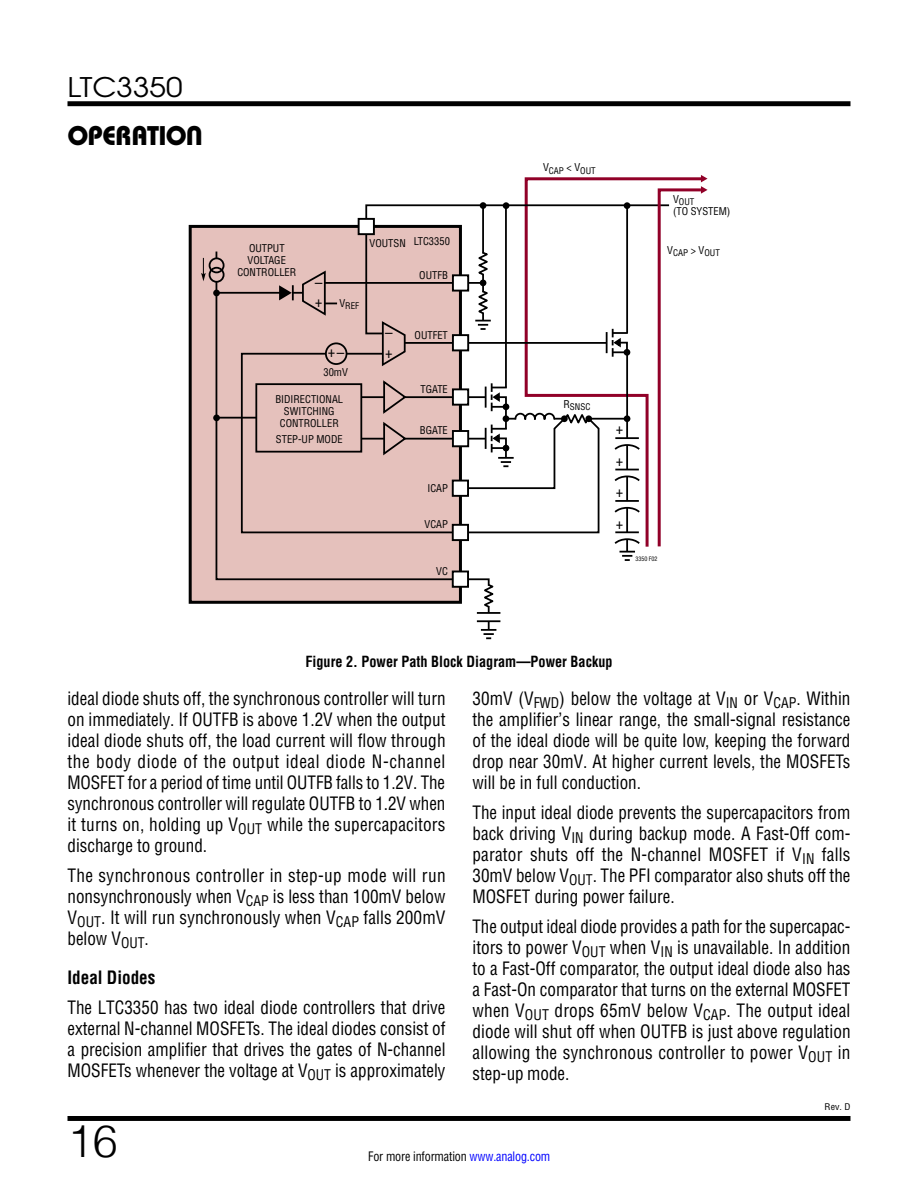
<style>
.page{position:relative;width:918px;height:1188px;background:#fff}
.page>*{position:absolute;margin:0;border:0;box-sizing:border-box;transform-origin:0 0}
.t1{font:300 45px "Helvetica";color:#000}
.t2{font:27px "Linear Bauhaus";letter-spacing:-.02em;color:#000}
.t3{font:27px "Avant Garde";color:#000;scale:1.1 1}
.t4{font:18px/21px "Linear Helv Cond";color:#000;text-align:justify;scale:.95 1}
.t5{font:18px/21px "Linear Helv Cond";color:#000;text-align:justify;scale:.94 1}
.t6{font:18px/21px "Linear Helv Cond";color:#000;text-align:justify;scale:.96 1}
.t7{font:700 18px "Linear Helv Cond";color:#000;scale:.95 1}
.t8{font:700 15px "Linear Helv Cond";color:#000;scale:.95 1}
.t9{font:15px/31.3px "Linear Helv Cond";color:#000;text-align:justify}
.t10{font:12.75px "Linear Helv Cond";letter-spacing:-.01em;color:#000;scale:.95 1}
.t11{font:10.5px/12px "Linear Helv Cond";color:#000;text-align:center}
.t12{font:9px "Linear Helv Cond";color:#000}
.t13{font:9px "Linear Helv Cond";color:#000;scale:1.1 1}
.t14{font:6px "Linear Helv Cond";color:#000}
.s1{color:#00f}
</style>
<div class="page">
<div style="left:68px;top:101px;width:782px;height:5px;background:#000"></div>
<div style="left:68px;top:1116px;width:782px;height:5px;background:#000"></div>
<div style="left:190px;top:226px;width:270px;height:376px;background:#e5c1bc"></div>
<svg style="left:215px;top:251px;width:275px;height:380px"></svg>
<hr style="left:218px;top:417px;width:95px;height:2px;background:#000">
<svg style="left:481px;top:582px;width:13px;height:27px"></svg>
<svg style="left:481px;top:629px;width:15px;height:10px"></svg>
<div style="left:486px;top:613px;width:5px;height:8px;background:#fff"></div>
<hr style="left:477px;top:612px;width:23px;height:2px;background:#000">
<hr style="left:477px;top:620px;width:23px;height:2px;background:#000">
<div style="left:213px;top:290px;width:7px;height:6px;background:#000;border-radius:50%"></div>
<div style="left:213px;top:415px;width:7px;height:6px;background:#000;border-radius:50%"></div>
<svg style="left:201px;top:258px;width:5px;height:23px"></svg>
<div style="left:214px;top:258px;width:5px;height:24px;background:#e5c1bc"></div>
<div style="left:209px;top:267px;width:16px;height:16px;border:2px solid #000;border-radius:50%"></div>
<div style="left:209px;top:257px;width:16px;height:16px;border:2px solid #000;border-radius:50%"></div>
<div style="left:453px;top:572px;width:15px;height:15px;background:#fff"></div>
<div style="left:452px;top:571px;width:17px;height:17px;border:2px solid #000"></div>
<svg style="left:240px;top:175px;width:468px;height:386px"></svg>
<h2 class="t3" style="left:68px;top:70px;width:106px">LTC3350</h2>
<h2 class="t2" style="left:68px;top:119px;width:137px">OPERATION</h2>
<p class="t11" style="left:237px;top:242px;width:60px">OUTPUT<br>VOLTAGE<br>CONTROLLER</p>
<p class="t12" style="left:339px;top:300px;width:21px"><sup>V</sup>REF</p>
<p class="t9" style="left:328px;top:337px;width:18px">+–</p>
<p class="t11" style="left:323px;top:366px;width:26px">30mV</p>
<p class="t11" style="left:275px;top:393px;width:69px">BIDIRECTIONAL<br>SWITCHING<br>CONTROLLER</p>
<p class="t11" style="left:276px;top:433px;width:68px">STEP-UP MODE</p>
<p class="t11" style="left:370px;top:235px;width:82px">VOUTSN LTC3350</p>
<p class="t9" style="left:385px;top:317px;width:9px">–</p>
<p class="t9" style="left:385px;top:337px;width:9px">+</p>
<p class="t11" style="left:419px;top:269px;width:30px">OUTFB</p>
<p class="t11" style="left:415px;top:329px;width:35px">OUTFET</p>
<p class="t11" style="left:420px;top:383px;width:29px">TGATE</p>
<p class="t11" style="left:420px;top:424px;width:30px">BGATE</p>
<p class="t11" style="left:427px;top:482px;width:22px">ICAP</p>
<p class="t11" style="left:425px;top:518px;width:25px">VCAP</p>
<p class="t11" style="left:436px;top:565px;width:13px">VC</p>
<p class="t12" style="left:543px;top:165px;width:54px"><sup>V</sup>CAP <sup>&lt;</sup> <sup>V</sup>OUT</p>
<p class="t12" style="left:673px;top:196px;width:23px"><sup>V</sup>OUT</p>
<p class="t11" style="left:673px;top:205px;width:59px">(TO SYSTEM)</p>
<p class="t12" style="left:667px;top:247px;width:54px"><sup>V</sup>CAP <sup>&gt;</sup> <sup>V</sup>OUT</p>
<p class="t12" style="left:563px;top:402px;width:28px"><sup>R</sup>SNSC</p>
<p class="t9" style="left:616px;top:413px;width:9px">+ + + +</p>
<p class="t14" style="left:635px;top:555px;width:24px">3350 F02</p>
<p class="t8" style="left:305px;top:652px;width:325px">Figure 2. Power Path Block Diagram—Power Backup</p>
<p class="t4" style="left:67px;top:688px;width:400px">ideal diode shuts off, the synchronous controller will turn on immediately. If OUTFB is above 1.2V when the output ideal diode shuts off, the load current will flow through the body diode of the output ideal diode N-channel MOSFET for a period of time until OUTFB falls to 1.2V. The synchronous controller will regulate OUTFB to 1.2V when it turns on, holding up V<sub>OUT</sub> while the supercapacitors discharge to ground.</p>
<p class="t6" style="left:67px;top:865px;width:395px">The synchronous controller in step-up mode will run nonsynchronously when V<sub>CAP</sub> is less than 100mV below V<sub>OUT</sub>. It will run synchronously when V<sub>CAP</sub> falls 200mV below V<sub>OUT</sub>.</p>
<p class="t7" style="left:67px;top:966px;width:94px">Ideal Diodes</p>
<p class="t4" style="left:67px;top:997px;width:399px">The LTC3350 has two ideal diode controllers that drive external N-channel MOSFETs. The ideal diodes consist of a precision amplifier that drives the gates of N-channel MOSFETs whenever the voltage at V<sub>OUT</sub> is approximately</p>
<p class="t4" style="left:472px;top:688px;width:399px">30mV (V<sub>FWD</sub>) below the voltage at V<sub>IN</sub> or V<sub>CAP</sub>. Within the amplifier’s linear range, the small-signal resistance of the ideal diode will be quite low, keeping the forward drop near 30mV. At higher current levels, the MOSFETs will be in full conduction.</p>
<p class="t4" style="left:472px;top:802px;width:399px">The input ideal diode prevents the supercapacitors from back driving V<sub>IN</sub> during backup mode. A Fast-Off com&shy;parator shuts off the N-channel MOSFET if V<sub>IN</sub> falls 30mV below V<sub>OUT</sub>. The PFI comparator also shuts off the MOSFET during power failure.</p>
<p class="t5" style="left:472px;top:916px;width:404px">The output ideal diode provides a path for the supercapac&shy;itors to power V<sub>OUT</sub> when V<sub>IN</sub> is unavailable. In addition to a Fast-Off comparator, the output ideal diode also has a Fast-On comparator that turns on the external MOSFET when V<sub>OUT</sub> drops 65mV below V<sub>CAP</sub>. The output ideal diode will shut off when OUTFB is just above regulation allowing the synchronous controller to power V<sub>OUT</sub> in step-up mode.</p>
<h1 class="t1" style="left:68px;top:1103px;width:52px">16</h1>
<p class="t10" style="left:368px;top:1148px;width:193px">For more information <span class="s1">www.analog.com</span></p>
<p class="t13" style="left:825px;top:1102px;width:25px">Rev. D</p>
</div>
